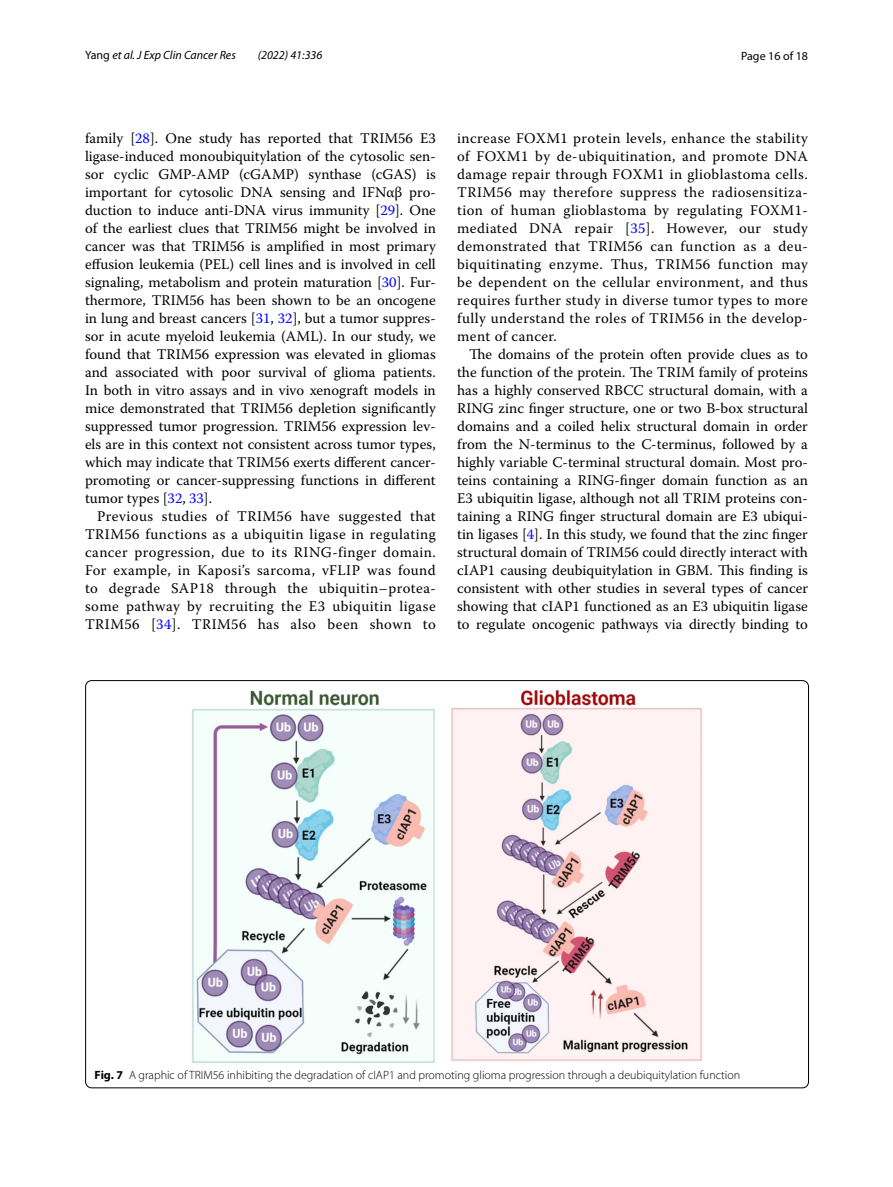
<style>
.page{position:relative;width:893px;height:1187px;background:#fff}
.page>*{position:absolute;margin:0;border:0;box-sizing:border-box;transform-origin:0 0}
.t1{font:14.7px/18px "Warnock Pro";letter-spacing:.015em;color:#000;text-align:justify}
.t2{font:300 12px "Myriad Pro";color:#000}
.t3{font:italic 12px "Myriad Pro";color:#000}
.t4{font:12px "Myriad Pro";color:#000}
.s1{font-style:normal}
.s2{color:#00f}
.s3{font-weight:700}
</style>
<div class="page">
<img style="left:192px;top:689px;width:510px;height:374px">
<p class="t3" style="left:85px;top:48px;width:152px"><span class="s1">Yang</span> et al. J Exp Clin Cancer Res</p>
<p class="t3" style="left:258px;top:48px;width:66px">(2022) 41:336</p>
<p class="t4" style="left:741px;top:48px;width:68px">Page 16 of 18</p>
<p class="t1" style="left:85px;top:128px;width:352px">family [<span class="s2">28</span>]. One study has reported that TRIM56 E3 ligase-induced monoubiquitylation of the cytosolic sen&shy;sor cyclic GMP-AMP (cGAMP) synthase (cGAS) is important for cytosolic DNA sensing and IFNαβ pro&shy;duction to induce anti-DNA virus immunity [<span class="s2">29</span>]. One of the earliest clues that TRIM56 might be involved in cancer was that TRIM56 is amplified in most primary effusion leukemia (PEL) cell lines and is involved in cell signaling, metabolism and protein maturation [<span class="s2">30</span>]. Fur&shy;thermore, TRIM56 has been shown to be an oncogene in lung and breast cancers [<span class="s2">31</span>, <span class="s2">32</span>], but a tumor suppres&shy;sor in acute myeloid leukemia (AML). In our study, we found that TRIM56 expression was elevated in gliomas and associated with poor survival of glioma patients.<br>In both in vitro assays and in vivo xenograft models in mice demonstrated that TRIM56 depletion significantly suppressed tumor progression. TRIM56 expression lev&shy;els are in this context not consistent across tumor types, which may indicate that TRIM56 exerts different cancer&shy;promoting or cancer-suppressing functions in different tumor types [<span class="s2">32</span>, <span class="s2">33</span>].</p>
<p class="t1" style="left:85px;top:506px;width:352px;text-indent:12px">Previous studies of TRIM56 have suggested that TRIM56 functions as a ubiquitin ligase in regulating cancer progression, due to its RING-finger domain.<br>For example, in Kaposi’s sarcoma, vFLIP was found to degrade SAP18 through the ubiquitin–protea&shy;some pathway by recruiting the E3 ubiquitin ligase TRIM56 [<span class="s2">34</span>]. TRIM56 has also been shown to</p>
<p class="t1" style="left:457px;top:128px;width:352px">increase FOXM1 protein levels, enhance the stability of FOXM1 by de-ubiquitination, and promote DNA damage repair through FOXM1 in glioblastoma cells.<br>TRIM56 may therefore suppress the radiosensitiza&shy;tion of human glioblastoma by regulating FOXM1- mediated DNA repair [<span class="s2">35</span>]. However, our study demonstrated that TRIM56 can function as a deu&shy;biquitinating enzyme. Thus, TRIM56 function may be dependent on the cellular environment, and thus requires further study in diverse tumor types to more fully understand the roles of TRIM56 in the develop&shy;ment of cancer.</p>
<p class="t1" style="left:457px;top:344px;width:352px;text-indent:12px">The domains of the protein often provide clues as to the function of the protein. The TRIM family of proteins has a highly conserved RBCC structural domain, with a RING zinc finger structure, one or two B-box structural domains and a coiled helix structural domain in order from the N-terminus to the C-terminus, followed by a highly variable C-terminal structural domain. Most pro&shy;teins containing a RING-finger domain function as an E3 ubiquitin ligase, although not all TRIM proteins con&shy;taining a RING finger structural domain are E3 ubiqui&shy;tin ligases [<span class="s2">4</span>]. In this study, we found that the zinc finger structural domain of TRIM56 could directly interact with cIAP1 causing deubiquitylation in GBM. This finding is consistent with other studies in several types of cancer showing that cIAP1 functioned as an E3 ubiquitin ligase to regulate oncogenic pathways via directly binding to</p>
<p class="t2" style="left:95px;top:1067px;width:647px"><span class="s3">Fig. 7</span> A graphic of TRIM56 inhibiting the degradation of cIAP1 and promoting glioma progression through a deubiquitylation function</p>
</div>
